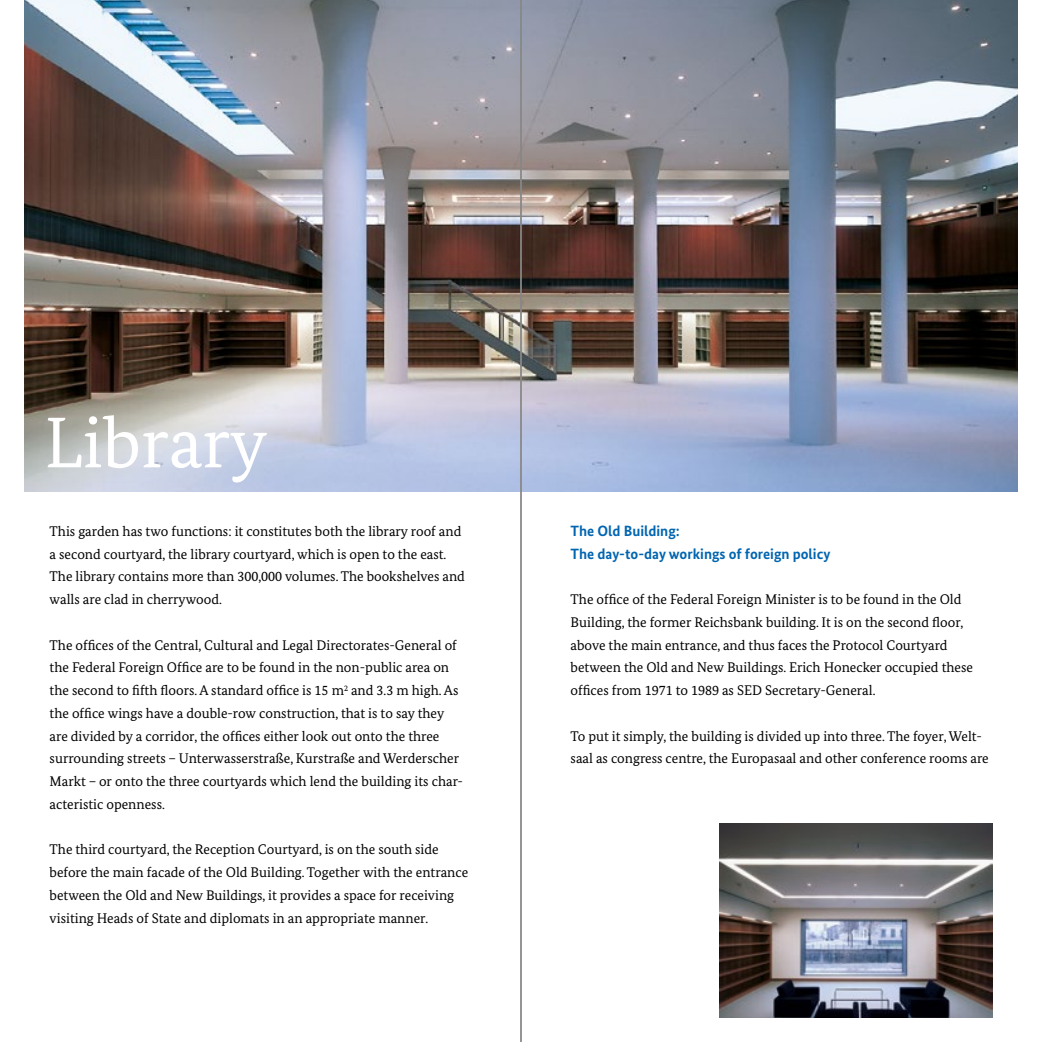
<style>
.page{position:relative;width:1042px;height:1042px;background:#fff}
.page>*{position:absolute;margin:0;border:0;box-sizing:border-box;transform-origin:0 0}
.t1{font:71.75px "Bundes Serif";color:#fff}
.t2{font:700 14.88px/22.8px "Bundes Sans";color:#0065b0}
.t3{font:14px/22.8px "Bundes Serif";color:#000}
</style>
<div class="page">
<img style="left:25px;top:0;width:992px;height:491px">
<img style="left:719px;top:823px;width:273px;height:194px">
<hr style="left:520px;top:0;width:2px;height:1042px;background:#878786">
<h1 class="t1" style="left:44px;top:399px;width:224px">Library</h1>
<p class="t3" style="left:50px;top:519px;width:417px">This garden has two functions: it constitutes both the library roof and a second courtyard, the library courtyard, which is open to the east.<br>The library contains more than 300,000 volumes. The bookshelves and walls are clad in cherrywood.</p>
<p class="t3" style="left:50px;top:633px;width:415px">The offices of the Central, Cultural and Legal Directorates-General of the Federal Foreign Office are to be found in the non-public area on the second to fifth floors. A standard office is 15 m<sup>2</sup> and 3.3 m high. As the office wings have a double-row construction, that is to say they are divided by a corridor, the offices either look out onto the three surrounding streets – Unterwasserstraße, Kurstraße and Werderscher Markt – or onto the three courtyards which lend the building its char&shy;acteristic openness.</p>
<p class="t3" style="left:50px;top:838px;width:420px">The third courtyard, the Reception Courtyard, is on the south side before the main facade of the Old Building. Together with the entrance between the Old and New Buildings, it provides a space for receiving visiting Heads of State and diplomats in an appropriate manner.</p>
<p class="t2" style="left:570px;top:519px;width:261px">The Old Building:<br>The day-to-day workings of foreign policy</p>
<p class="t3" style="left:570px;top:588px;width:404px">The office of the Federal Foreign Minister is to be found in the Old Building, the former Reichsbank building. It is on the second floor, above the main entrance, and thus faces the Protocol Courtyard between the Old and New Buildings. Erich Honecker occupied these offices from 1971 to 1989 as SED Secretary-General.</p>
<p class="t3" style="left:570px;top:724px;width:420px">To put it simply, the building is divided up into three. The foyer, Welt&shy;saal as congress centre, the Europasaal and other conference rooms are</p>
</div>
